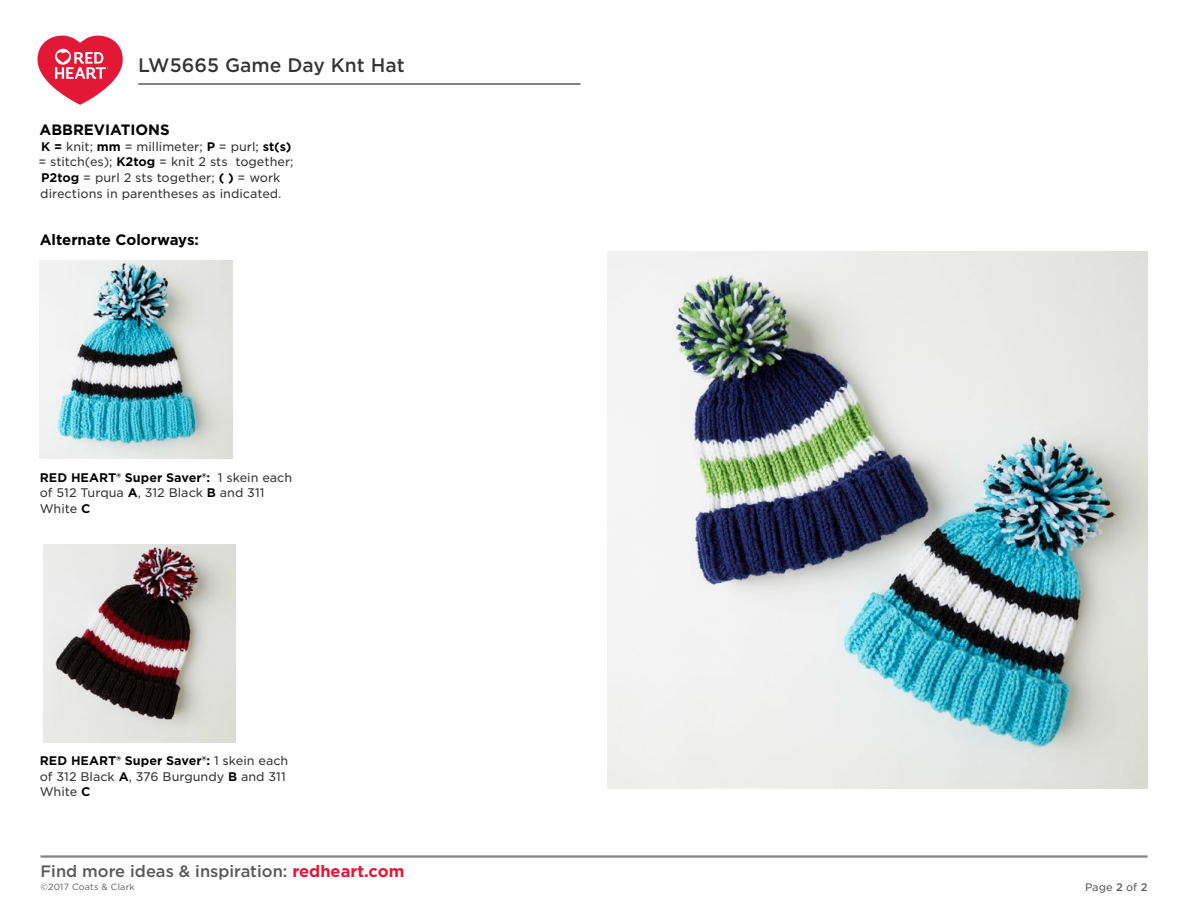
<style>
.page{position:relative;width:1188px;height:918px;background:#fff}
.page>*{position:absolute;margin:0;border:0;box-sizing:border-box;transform-origin:0 0}
.t1{font:500 18.75px "Gotham S Sm";color:#333334}
.t2{font:500 16.5px "Gotham";color:#58595b}
.t3{font:700 15px "Gotham";color:#000}
.t4{font:12px/15.8px "Gotham S Sm";color:#333334}
.t5{font:10.5px "Gotham S Sm";color:#58595b}
.t6{font:9px "Gotham";letter-spacing:.02em;color:#58595b}
.s1{font-weight:700;color:#000}
.s2{font-weight:700;color:#e31837}
.s3{font-weight:500}
</style>
<div class="page">
<hr style="left:40px;top:855px;width:1108px;height:3px;background:#808285">
<hr style="left:138px;top:83px;width:442px;height:2px;background:#58595b">
<svg style="left:38px;top:36px;width:85px;height:69px"></svg>
<img style="left:608px;top:252px;width:540px;height:537px">
<img style="left:40px;top:261px;width:192px;height:198px">
<img style="left:44px;top:544px;width:192px;height:198px">
<h1 class="t1" style="left:138px;top:52px;width:268px">LW5665 Game Day Knt Hat</h1>
<p class="t3" style="left:40px;top:120px;width:132px">ABBREVIATIONS</p>
<p class="t4" style="left:38px;top:138px;width:257px"><span class="s1">K =</span> knit; <span class="s1">mm</span> = millimeter; <span class="s1">P</span> = purl; <span class="s1">st(s) </span>= stitch(es); <span class="s1">K2tog</span> = knit 2 sts together; <span class="s1">P2tog</span> = purl 2 sts together; <span class="s1">( )</span> = work directions in parentheses as indicated.</p>
<p class="t3" style="left:40px;top:230px;width:161px">Alternate Colorways:</p>
<p class="t4" style="left:40px;top:469px;width:254px"><span class="s1">RED HEART® Super Saver®:</span> 1 skein each of 512 Turqua <span class="s1">A</span>, 312 Black <span class="s1">B</span> and 311<br>White <span class="s1">C</span></p>
<p class="t4" style="left:40px;top:752px;width:250px"><span class="s1">RED HEART® Super Saver®:</span> 1 skein each of 312 Black <span class="s1">A</span>, 376 Burgundy <span class="s1">B</span> and 311<br>White <span class="s1">C</span></p>
<h2 class="t2" style="left:40px;top:860px;width:365px">Find more ideas &amp; inspiration: <span class="s2">redheart.com</span></h2>
<p class="t6" style="left:40px;top:882px;width:96px">©2017 Coats &amp; Clark</p>
<p class="t5" style="left:1085px;top:880px;width:64px">Page <span class="s3">2</span> of <span class="s3">2</span></p>
</div>
